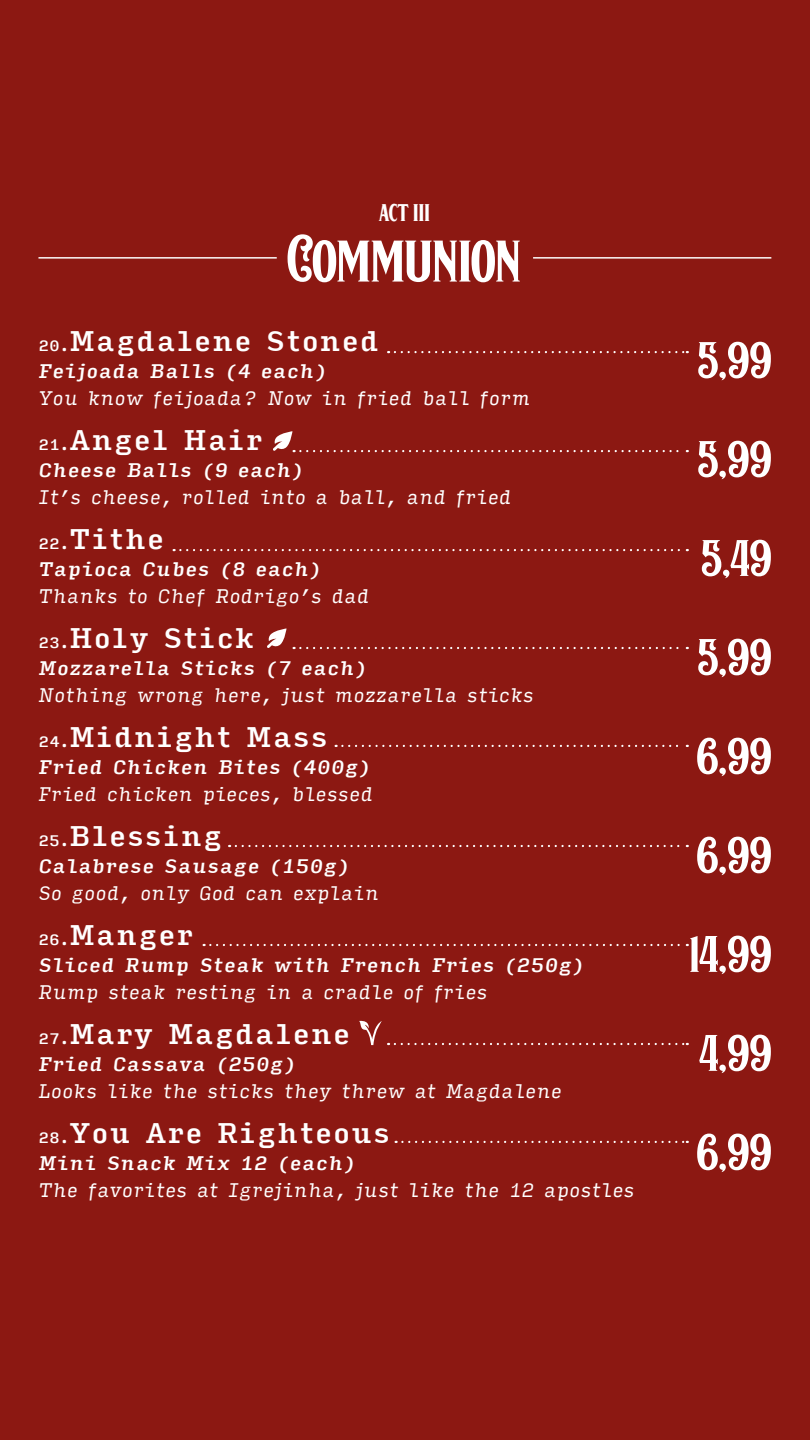
<style>
.page{position:relative;width:810px;height:1440px;background:#8c1812}
.page>*{position:absolute;margin:0;border:0;box-sizing:border-box;transform-origin:0 0}
.t1{font:70.88px "Cairlinn";letter-spacing:-.015em;color:#fff}
.t2{font:54.3px/99px "Cairlinn";color:#fff;text-align:justify}
.t3{font:29.17px "Cairlinn";letter-spacing:-.005em;color:#fff}
.t4{font:500 27.08px "Input Serif Narrow";color:#fff}
.t5{font:italic 18.75px "Input Serif Narrow";color:#fff}
.t6{font:italic 500 18.75px "Input Serif Narrow";color:#fff}
.s1{font-size:14.55px}
</style>
<div class="page">
<hr style="left:533px;top:257px;width:238px;height:2px;background:#fff">
<hr style="left:38px;top:257px;width:239px;height:2px;background:#fff">
<svg style="left:395px;top:351px;width:293px;height:2px"></svg>
<svg style="left:174px;top:549px;width:514px;height:2px"></svg>
<svg style="left:294px;top:647px;width:394px;height:2px"></svg>
<svg style="left:336px;top:745px;width:352px;height:2px"></svg>
<svg style="left:236px;top:845px;width:452px;height:2px"></svg>
<svg style="left:204px;top:944px;width:484px;height:2px"></svg>
<svg style="left:395px;top:1043px;width:293px;height:2px"></svg>
<svg style="left:396px;top:1141px;width:292px;height:2px"></svg>
<svg style="left:273px;top:431px;width:415px;height:21px"></svg>
<svg style="left:267px;top:628px;width:20px;height:20px"></svg>
<svg style="left:359px;top:1020px;width:23px;height:25px"></svg>
<h3 class="t3" style="left:379px;top:200px;width:53px">act iii</h3>
<h1 class="t1" style="left:288px;top:229px;width:236px">Communion</h1>
<h3 class="t4" style="left:38px;top:317px;width:343px"><span class="s1">20.</span>Magdalene Stoned</h3>
<p class="t6" style="left:38px;top:354px;width:290px">Feijoada Balls (4 each)</p>
<p class="t5" style="left:38px;top:381px;width:494px">You know feijoada? Now in fried ball form</p>
<h3 class="t4" style="left:38px;top:416px;width:226px"><span class="s1">21.</span>Angel Hair</h3>
<p class="t6" style="left:38px;top:453px;width:267px">Cheese Balls (9 each)</p>
<p class="t5" style="left:38px;top:480px;width:475px">It’s cheese, rolled into a ball, and fried</p>
<h3 class="t4" style="left:38px;top:515px;width:128px"><span class="s1">22.</span>Tithe</h3>
<p class="t6" style="left:38px;top:552px;width:285px">Tapioca Cubes (8 each)</p>
<p class="t5" style="left:38px;top:579px;width:333px">Thanks to Chef Rodrigo’s dad</p>
<h3 class="t4" style="left:38px;top:614px;width:217px"><span class="s1">23.</span>Holy Stick</h3>
<p class="t6" style="left:38px;top:651px;width:331px">Mozzarella Sticks (7 each)</p>
<p class="t5" style="left:38px;top:678px;width:497px">Nothing wrong here, just mozzarella sticks</p>
<h3 class="t4" style="left:38px;top:713px;width:291px"><span class="s1">24.</span>Midnight Mass</h3>
<p class="t6" style="left:38px;top:750px;width:334px">Fried Chicken Bites (400g)</p>
<p class="t5" style="left:38px;top:777px;width:336px">Fried chicken pieces, blessed</p>
<h3 class="t4" style="left:38px;top:812px;width:186px"><span class="s1">25.</span>Blessing</h3>
<p class="t6" style="left:38px;top:849px;width:313px">Calabrese Sausage (150g)</p>
<p class="t5" style="left:38px;top:876px;width:342px">So good, only God can explain</p>
<h3 class="t4" style="left:38px;top:911px;width:157px"><span class="s1">26.</span>Manger</h3>
<p class="t6" style="left:38px;top:948px;width:548px">Sliced Rump Steak with French Fries (250g)</p>
<p class="t5" style="left:38px;top:975px;width:451px">Rump steak resting in a cradle of fries</p>
<h3 class="t4" style="left:38px;top:1010px;width:314px"><span class="s1">27.</span>Mary Magdalene</h3>
<p class="t6" style="left:38px;top:1047px;width:259px">Fried Cassava (250g)</p>
<p class="t5" style="left:38px;top:1074px;width:525px">Looks like the sticks they threw at Magdalene</p>
<h3 class="t4" style="left:38px;top:1109px;width:354px"><span class="s1">28.</span>You Are Righteous</h3>
<p class="t6" style="left:38px;top:1146px;width:319px">Mini Snack Mix 12 (each)</p>
<p class="t5" style="left:38px;top:1173px;width:598px">The favorites at Igrejinha, just like the 12 apostles</p>
<h2 class="t2" style="left:690px;top:312px;width:84px">5,99<br>5,99<br>5,49<br>5,99<br>6,99<br>6,99<br>14,99<br>4,99<br>6,99</h2>
</div>
